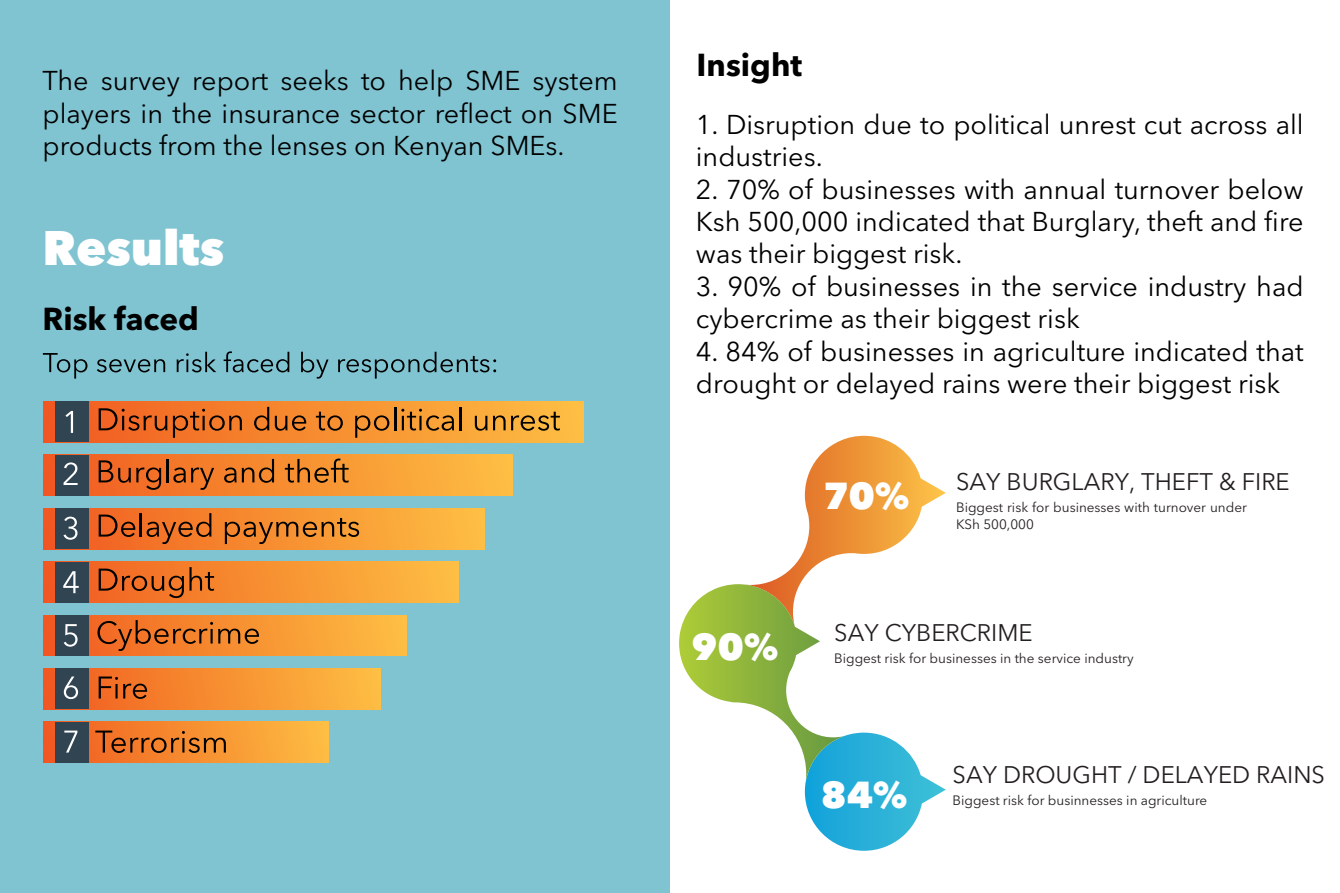
<style>
.page{position:relative;width:1340px;height:893px;background:#fff}
.page>*{position:absolute;margin:0;border:0;box-sizing:border-box;transform-origin:0 0}
.t1{font:800 47.93px "Avenir Next LT Pro";color:#fff}
.t2{font:800 37.12px "Avenir Next LT Pro";color:#fff}
.t3{font:700 31.5px "Avenir Next LT Pro";color:#000}
.t4{font:27px/32.4px "Avenir Next LT Pro";color:#000}
.t5{font:23.85px "Avenir Next LT Pro";color:#231f20}
.t6{font:13.5px/16.2px "Avenir Next LT Pro";color:#231f20}
</style>
<div class="page">
<svg style="left:679px;top:436px;width:266px;height:415px"></svg>
<div style="left:0;top:0;width:670px;height:893px;background:#80c4d2"></div>
<div style="left:43px;top:402px;width:540px;height:40px;background:linear-gradient(to right,#f0591f,#fabc41)"></div>
<div style="left:55px;top:402px;width:33px;height:40px;background:#304452"></div>
<div style="left:43px;top:455px;width:470px;height:41px;background:linear-gradient(to right,#f0591f,#fdbe42)"></div>
<div style="left:55px;top:455px;width:33px;height:41px;background:#304452"></div>
<div style="left:43px;top:508px;width:441px;height:41px;background:linear-gradient(to right,#ec571e,#febf42)"></div>
<div style="left:55px;top:508px;width:33px;height:41px;background:#304452"></div>
<div style="left:43px;top:562px;width:415px;height:40px;background:linear-gradient(to right,#f0591f,#fdbe42)"></div>
<div style="left:55px;top:562px;width:33px;height:40px;background:#304452"></div>
<svg style="left:43px;top:615px;width:363px;height:41px;background:#f69936"></svg>
<div style="left:55px;top:615px;width:33px;height:41px;background:#304452"></div>
<svg style="left:43px;top:668px;width:338px;height:41px;background:#f69333"></svg>
<div style="left:55px;top:668px;width:33px;height:41px;background:#304452"></div>
<svg style="left:43px;top:722px;width:286px;height:40px;background:#f69634"></svg>
<div style="left:55px;top:722px;width:33px;height:40px;background:#304452"></div>
<svg style="left:99px;top:408px;width:68px;height:23px;background:#bb511d"></svg>
<svg style="left:173px;top:409px;width:69px;height:29px;background:#c76221"></svg>
<svg style="left:254px;top:407px;width:15px;height:24px"></svg>
<svg style="left:275px;top:415px;width:31px;height:16px"></svg>
<svg style="left:316px;top:412px;width:27px;height:19px"></svg>
<svg style="left:355px;top:415px;width:34px;height:23px"></svg>
<hr style="left:394px;top:407px;width:2px;height:23px;background:#000">
<svg style="left:401px;top:409px;width:53px;height:22px"></svg>
<hr style="left:459px;top:407px;width:2px;height:23px;background:#000">
<svg style="left:475px;top:416px;width:12px;height:15px"></svg>
<svg style="left:493px;top:415px;width:12px;height:15px"></svg>
<svg style="left:511px;top:412px;width:49px;height:19px"></svg>
<svg style="left:99px;top:460px;width:62px;height:30px;background:#c0551e"></svg>
<hr style="left:167px;top:459px;width:2px;height:23px;background:#000">
<svg style="left:173px;top:467px;width:41px;height:23px"></svg>
<svg style="left:224px;top:459px;width:50px;height:24px"></svg>
<svg style="left:285px;top:459px;width:63px;height:24px;background:#bb7026"></svg>
<svg style="left:99px;top:515px;width:36px;height:22px"></svg>
<hr style="left:140px;top:513px;width:2px;height:24px;background:#000">
<svg style="left:147px;top:513px;width:64px;height:31px;background:#c76221"></svg>
<svg style="left:225px;top:518px;width:134px;height:26px;background:#c67528"></svg>
<svg style="left:99px;top:567px;width:115px;height:31px;background:#c96021"></svg>
<svg style="left:97px;top:620px;width:162px;height:31px;background:#ce6b24"></svg>
<svg style="left:99px;top:676px;width:48px;height:23px"></svg>
<svg style="left:95px;top:731px;width:131px;height:22px;background:#c26723"></svg>
<svg style="left:65px;top:411px;width:8px;height:22px"></svg>
<svg style="left:63px;top:462px;width:15px;height:23px"></svg>
<svg style="left:63px;top:517px;width:14px;height:23px"></svg>
<svg style="left:63px;top:571px;width:16px;height:22px"></svg>
<svg style="left:64px;top:624px;width:14px;height:23px"></svg>
<svg style="left:64px;top:676px;width:14px;height:23px"></svg>
<svg style="left:64px;top:731px;width:13px;height:22px"></svg>
<svg style="left:43px;top:353px;width:44px;height:26px"></svg>
<svg style="left:97px;top:359px;width:68px;height:13px"></svg>
<svg style="left:177px;top:352px;width:39px;height:20px"></svg>
<svg style="left:224px;top:351px;width:65px;height:21px"></svg>
<svg style="left:301px;top:352px;width:27px;height:27px"></svg>
<svg style="left:338px;top:352px;width:158px;height:27px"></svg>
<p class="t4" style="left:43px;top:65px;width:576px;text-align:justify">The survey report seeks to help SME system players in the insurance sector reflect on SME products from the lenses on Kenyan SMEs.</p>
<h1 class="t1" style="left:43px;top:219px;width:183px">Results</h1>
<p class="t3" style="left:43px;top:300px;width:158px">Risk faced</p>
<p class="t3" style="left:696px;top:45px;width:107px">Insight</p>
<p class="t4" style="left:696px;top:108px;width:609px">1. Disruption due to political unrest cut across all industries.</p>
<p class="t4" style="left:696px;top:173px;width:609px;text-align:justify">2. 70% of businesses with annual turnover below Ksh 500,000 indicated that Burglary, theft and fire was their biggest risk.</p>
<p class="t4" style="left:696px;top:270px;width:609px">3. 90% of businesses in the service industry had cybercrime as their biggest risk</p>
<p class="t4" style="left:696px;top:335px;width:609px">4. 84% of businesses in agriculture indicated that drought or delayed rains were their biggest risk</p>
<h2 class="t2" style="left:691px;top:623px;width:88px">90%</h2>
<h2 class="t2" style="left:822px;top:473px;width:88px">70%</h2>
<p class="t5" style="left:956px;top:468px;width:335px">SAY BURGLARY, THEFT &amp; FIRE</p>
<p class="t6" style="left:956px;top:500px;width:292px">Biggest risk for businesses with turnover under<br>KSh 500,000</p>
<p class="t5" style="left:834px;top:618px;width:200px">SAY CYBERCRIME</p>
<p class="t6" style="left:834px;top:650px;width:301px">Biggest risk for businesses in the service industry</p>
<h2 class="t2" style="left:820px;top:772px;width:88px">84%</h2>
<p class="t5" style="left:952px;top:760px;width:374px">SAY DROUGHT / DELAYED RAINS</p>
<p class="t6" style="left:952px;top:792px;width:256px">Biggest risk for businnesses in agriculture</p>
</div>
